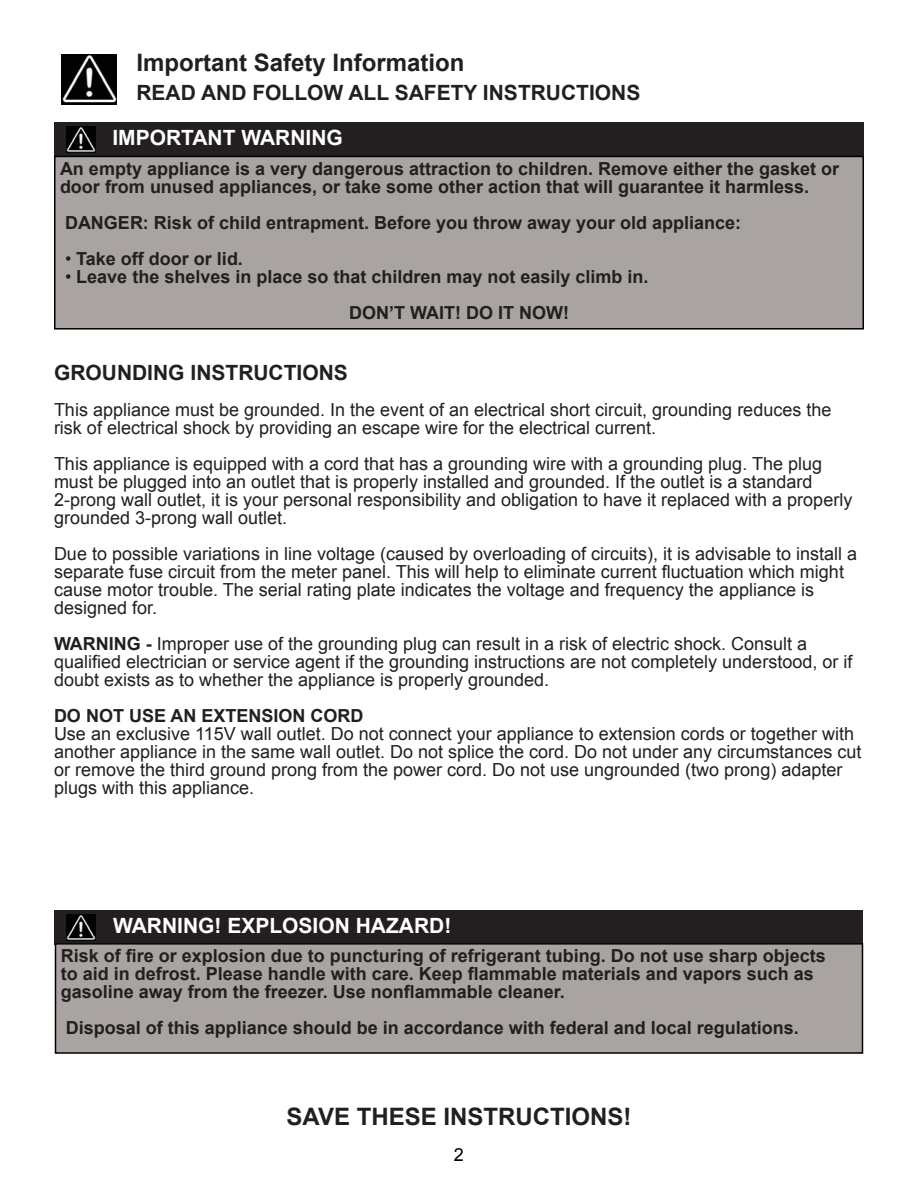
<style>
.page{position:relative;width:918px;height:1188px;background:#fff}
.page>*{position:absolute;margin:0;border:0;box-sizing:border-box;transform-origin:0 0}
.t1{font:700 24px "Arial";color:#231f20}
.t2{font:700 21px "Arial";color:#231f20}
.t3{font:700 21px "Arial";color:#fff}
.t4{font:18px/18px "Arial";color:#231f20}
.t5{font:700 18px/18px "Arial";color:#231f20}
.s1{font-weight:400}
.s2{font-weight:700}
</style>
<div class="page">
<div style="left:54px;top:122px;width:810px;height:35px;background:#231f20"></div>
<div style="left:55px;top:156px;width:808px;height:173px;background:#a9a3a1"></div>
<div style="left:54px;top:156px;width:810px;height:174px;border:2px solid #000"></div>
<img style="left:67px;top:127px;width:28px;height:26px">
<div style="left:55px;top:910px;width:808px;height:35px;background:#231f20"></div>
<div style="left:56px;top:944px;width:806px;height:109px;background:#a9a3a1"></div>
<div style="left:55px;top:943px;width:808px;height:111px;border:2px solid #000"></div>
<img style="left:67px;top:914px;width:28px;height:26px">
<img style="left:61px;top:54px;width:56px;height:50px">
<h1 class="t1" style="left:136px;top:47px;width:330px">Important Safety Information</h1>
<p class="t2" style="left:136px;top:79px;width:506px">READ AND FOLLOW ALL SAFETY INSTRUCTIONS</p>
<p class="t3" style="left:112px;top:124px;width:232px">IMPORTANT WARNING</p>
<p class="t5" style="left:60px;top:160px;width:781px">An empty appliance is a very dangerous attraction to children. Remove either the gasket or door from unused appliances, or take some other action that will guarantee it harmless.</p>
<p class="t5" style="left:65px;top:214px;width:678px">DANGER: Risk of child entrapment. Before you throw away your old appliance:</p>
<p class="t5" style="left:65px;top:250px;width:179px"><span class="s1">•</span> Take off door or lid.</p>
<p class="t5" style="left:349px;top:259px;width:301px;line-height:36px;text-indent:-284px"><span class="s1">•</span> Leave the shelves in place so that children may not easily climb in.<br>DON’T WAIT! DO IT NOW!</p>
<p class="t2" style="left:54px;top:359px;width:295px">GROUNDING INSTRUCTIONS</p>
<p class="t4" style="left:54px;top:401px;width:779px">This appliance must be grounded. In the event of an electrical short circuit, grounding reduces the risk of electrical shock by providing an escape wire for the electrical current.</p>
<p class="t4" style="left:54px;top:455px;width:800px">This appliance is equipped with a cord that has a grounding wire with a grounding plug. The plug must be plugged into an outlet that is properly installed and grounded. If the outlet is a standard 2-prong wall outlet, it is your personal responsibility and obligation to have it replaced with a properly grounded 3-prong wall outlet.</p>
<p class="t4" style="left:54px;top:545px;width:805px">Due to possible variations in line voltage (caused by overloading of circuits), it is advisable to install a separate fuse circuit from the meter panel. This will help to eliminate current fluctuation which might cause motor trouble. The serial rating plate indicates the voltage and frequency the appliance is designed for.</p>
<p class="t4" style="left:54px;top:635px;width:800px"><span class="s2">WARNING -</span> Improper use of the grounding plug can result in a risk of electric shock. Consult a qualified electrician or service agent if the grounding instructions are not completely understood, or if doubt exists as to whether the appliance is properly grounded.</p>
<p class="t5" style="left:54px;top:707px;width:311px">DO NOT USE AN EXTENSION CORD</p>
<p class="t4" style="left:54px;top:725px;width:809px">Use an exclusive 115V wall outlet. Do not connect your appliance to extension cords or together with another appliance in the same wall outlet. Do not splice the cord. Do not under any circumstances cut or remove the third ground prong from the power cord. Do not use ungrounded (two prong) adapter plugs with this appliance.</p>
<p class="t3" style="left:113px;top:911px;width:340px">WARNING! EXPLOSION HAZARD!</p>
<p class="t5" style="left:61px;top:947px;width:767px">Risk of fire or explosion due to puncturing of refrigerant tubing. Do not use sharp objects to aid in defrost. Please handle with care. Keep flammable materials and vapors such as gasoline away from the freezer. Use nonflammable cleaner.</p>
<p class="t5" style="left:66px;top:1019px;width:735px">Disposal of this appliance should be in accordance with federal and local regulations.</p>
<h1 class="t1" style="left:287px;top:1101px;width:346px">SAVE THESE INSTRUCTIONS!</h1>
</div>
